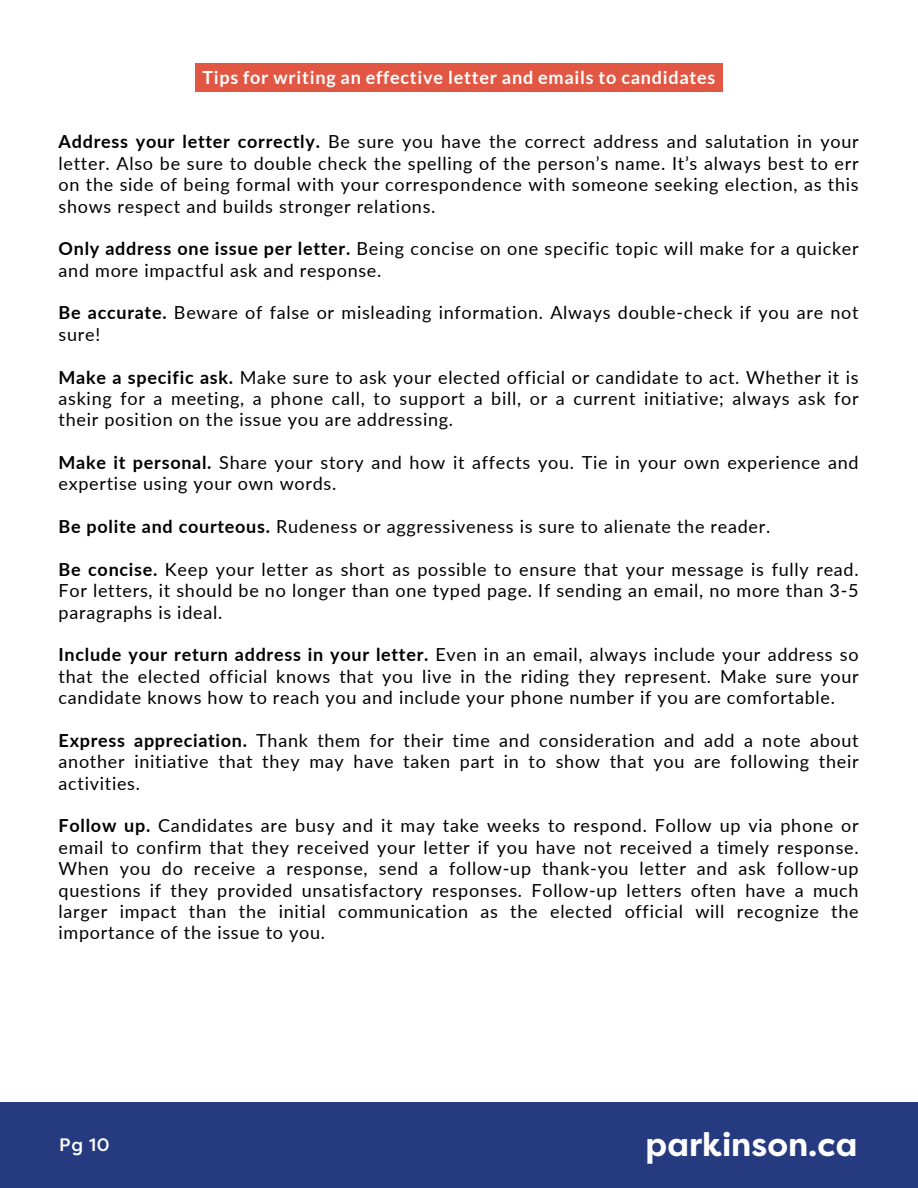
<style>
.page{position:relative;width:918px;height:1188px;background:#fff}
.page>*{position:absolute;margin:0;border:0;box-sizing:border-box;transform-origin:0 0}
.t1{font:700 33px "Filson Pro";color:#fff}
.t2{font:18px/21.3px "Lato";letter-spacing:.04em;color:#000;text-align:justify}
.t3{font:700 18px "Lato";letter-spacing:.04em;color:#fff}
.t4{font:500 18px "Filson Pro";color:#fff}
.s1{font-weight:700}
</style>
<div class="page">
<div style="left:195px;top:63px;width:528px;height:29px;background:#e25744"></div>
<div style="left:0;top:1102px;width:918px;height:86px;background:#263b7f"></div>
<h2 class="t3" style="left:203px;top:66px;width:514px">Tips for writing an effective letter and emails to candidates</h2>
<p class="t2" style="left:59px;top:131px;width:802px"><span class="s1">Address your letter correctly.</span> Be sure you have the correct address and salutation in your letter. Also be sure to double check the spelling of the person’s name. It’s always best to err on the side of being formal with your correspondence with someone seeking election, as this shows respect and builds stronger relations.</p>
<p class="t2" style="left:59px;top:238px;width:802px"><span class="s1">Only address one issue per letter.</span> Being concise on one specific topic will make for a quicker and more impactful ask and response.</p>
<p class="t2" style="left:59px;top:302px;width:802px"><span class="s1">Be accurate.</span> Beware of false or misleading information. Always double-check if you are not sure!</p>
<p class="t2" style="left:59px;top:366px;width:802px"><span class="s1">Make a specific ask.</span> Make sure to ask your elected official or candidate to act. Whether it is asking for a meeting, a phone call, to support a bill, or a current initiative; always ask for their position on the issue you are addressing.</p>
<p class="t2" style="left:59px;top:451px;width:802px"><span class="s1">Make it personal.</span> Share your story and how it affects you. Tie in your own experience and expertise using your own words.</p>
<p class="t2" style="left:59px;top:516px;width:713px"><span class="s1">Be polite and courteous.</span> Rudeness or aggressiveness is sure to alienate the reader.</p>
<p class="t2" style="left:59px;top:558px;width:802px"><span class="s1">Be concise.</span> Keep your letter as short as possible to ensure that your message is fully read.<br>For letters, it should be no longer than one typed page. If sending an email, no more than 3-5 paragraphs is ideal.</p>
<p class="t2" style="left:59px;top:644px;width:802px"><span class="s1">Include your return address in your letter.</span> Even in an email, always include your address so that the elected official knows that you live in the riding they represent. Make sure your candidate knows how to reach you and include your phone number if you are comfortable.</p>
<p class="t2" style="left:59px;top:729px;width:802px"><span class="s1">Express appreciation.</span> Thank them for their time and consideration and add a note about another initiative that they may have taken part in to show that you are following their activities.</p>
<p class="t2" style="left:59px;top:815px;width:802px"><span class="s1">Follow up.</span> Candidates are busy and it may take weeks to respond. Follow up via phone or email to confirm that they received your letter if you have not received a timely response.<br>When you do receive a response, send a follow-up thank-you letter and ask follow-up questions if they provided unsatisfactory responses. Follow-up letters often have a much larger impact than the initial communication as the elected official will recognize the importance of the issue to you.</p>
<h2 class="t4" style="left:59px;top:1134px;width:52px">Pg 10</h2>
<p class="t1" style="left:646px;top:1126px;width:213px">parkinson.ca</p>
</div>
